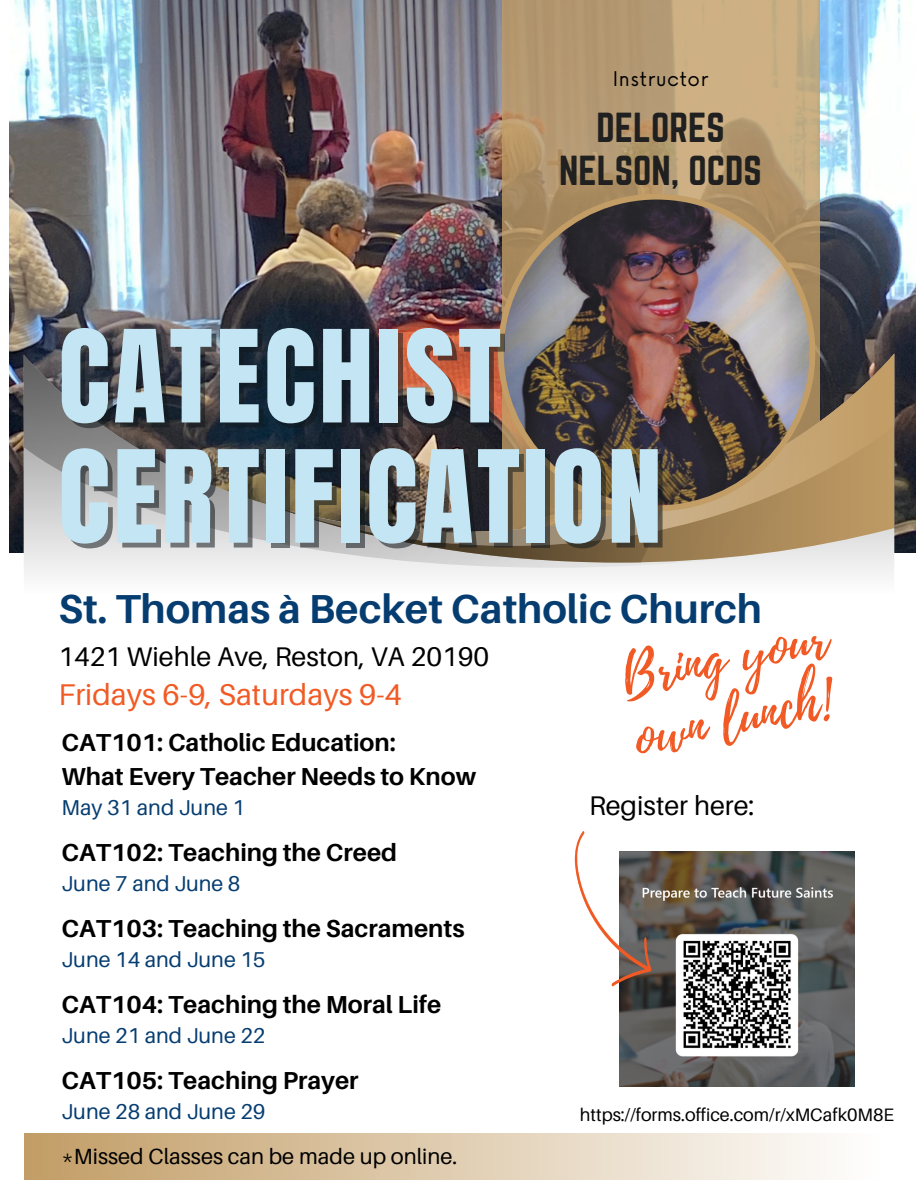
<style>
.page{position:relative;width:918px;height:1188px;background:#fff}
.page>*{position:absolute;margin:0;border:0;box-sizing:border-box;transform-origin:0 0}
.t1{font:108.9px "Anton";letter-spacing:.03em;color:#c4e5f3}
.t2{font:54px/61.8px "Playlist Script";color:#f15a24}
.t3{font:700 40.5px "Aileron";color:#063d71}
.t4{font:36.75px/43.3px "Norwester";color:#202020;text-align:center}
.t5{font:30px "Aileron";color:#f15a24}
.t6{font:27px "Aileron";color:#000}
.t7{font:700 24.6px/33.8px "Aileron";color:#000}
.t8{font:21.9px "Aileron";color:#000}
.t9{font:21.45px "Aileron";color:#063d71}
.t10{font:19.8px "Now";letter-spacing:.04em;color:#000}
.t11{font:18px "Aileron";color:#000}
</style>
<div class="page">
<img style="left:9px;top:0;width:907px;height:553px">
<svg style="left:502px;top:0;width:317px;height:354px;background:#bb9f76"></svg>
<div style="left:24px;top:568px;width:870px;height:8px;background:#f2f2f2"></div>
<svg style="left:24px;top:354px;width:870px;height:214px;background:#83796f"></svg>
<img style="left:498px;top:194px;width:317px;height:317px">
<div style="left:24px;top:1134px;width:855px;height:46px;background:linear-gradient(to right,#c29d66,#fffefe)"></div>
<img style="left:619px;top:851px;width:235px;height:236px">
<svg style="left:574px;top:831px;width:82px;height:158px"></svg>
<h3 class="t10" style="left:613px;top:67px;width:97px">Instructor</h3>
<h1 class="t4" style="left:559px;top:106px;width:204px">DELORES<br>NELSON, OCDS</h1>
<h5 class="t1" style="left:58px;top:299px;width:444px">CATECHIST</h5>
<h5 class="t1" style="left:58px;top:419px;width:605px">CERTIFICATION</h5>
<p class="t3" style="left:58px;top:584px;width:705px">St. Thomas à Becket Catholic Church</p>
<p class="t6" style="left:58px;top:640px;width:432px">1421 Wiehle Ave, Reston, VA 20190</p>
<p class="t5" style="left:58px;top:676px;width:345px">Fridays 6-9, Saturdays 9-4</p>
<h4 class="t2" style="left:617px;top:649px;width:210px;rotate:-11deg">Bring your own lunch!</h4>
<h5 class="t6" style="left:589px;top:789px;width:167px">Register here:</h5>
<h5 class="t7" style="left:62px;top:725px;width:416px">CAT101: Catholic Education:<br>What Every Teacher Needs to Know</h5>
<h5 class="t9" style="left:62px;top:795px;width:185px">May 31 and June 1</h5>
<h5 class="t7" style="left:62px;top:835px;width:337px">CAT102: Teaching the Creed</h5>
<h5 class="t9" style="left:62px;top:871px;width:180px">June 7 and June 8</h5>
<h5 class="t7" style="left:62px;top:911px;width:404px">CAT103: Teaching the Sacraments</h5>
<h5 class="t9" style="left:62px;top:947px;width:205px">June 14 and June 15</h5>
<p class="t7" style="left:62px;top:987px;width:381px">CAT104: Teaching the Moral Life</p>
<p class="t9" style="left:62px;top:1023px;width:205px">June 21 and June 22</p>
<p class="t7" style="left:62px;top:1063px;width:299px">CAT105: Teaching Prayer</p>
<p class="t9" style="left:62px;top:1099px;width:205px">June 28 and June 29</p>
<p class="t11" style="left:580px;top:1104px;width:316px">https://forms.office.com/r/xMCafk0M8E</p>
<h2 class="t8" style="left:62px;top:1143px;width:397px">*Missed Classes can be made up online.</h2>
</div>
